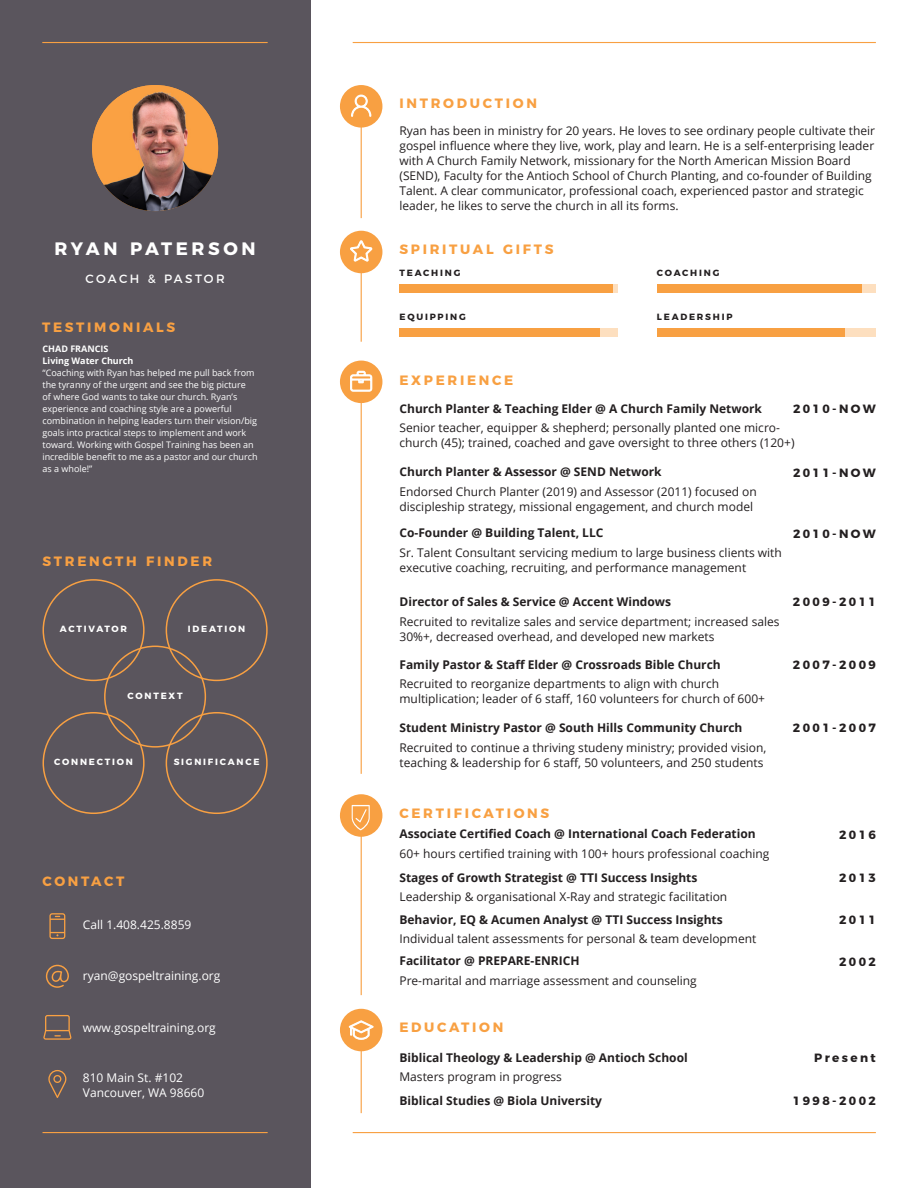
<style>
.page{position:relative;width:918px;height:1188px;background:#fff}
.page>*{position:absolute;margin:0;border:0;box-sizing:border-box;transform-origin:0 0}
.t1{font:700 18px "Montserrat";letter-spacing:.2em;color:#fff}
.Body{font:700 13.5px "Montserrat";letter-spacing:.2em;color:#f8a042}
.Body-2{font:12px/15px "Open Sans";color:#231f20}
.Body-3{font:700 12px "Open Sans";color:#231f20}
.t2{font:12px/15px "Open Sans";color:#fff}
.Body-4{font:700 12px "Montserrat";letter-spacing:.2em;color:#231f20}
.t3{font:12px "Montserrat";letter-spacing:.185em;color:#fff}
.Body-5{font:9px/12px "Open Sans";color:#fff}
.Body-6{font:700 9px "Montserrat";letter-spacing:.2em;color:#fff}
.Body-7{font:700 9px "Montserrat";letter-spacing:.2em;color:#231f20}
.Body-8{font:700 9px "Open Sans";color:#fff}
</style>
<div class="page">
<div style="left:0;top:0;width:310px;height:1188px;background:#5a555d"></div>
<hr style="left:43px;top:1132px;width:225px;height:1px;background:#f8a042">
<hr style="left:353px;top:42px;width:523px;height:1px;background:#f8a042">
<hr style="left:353px;top:1132px;width:523px;height:1px;background:#f8a042">
<svg style="left:43px;top:1015px;width:28px;height:25px"></svg>
<svg style="left:48px;top:1070px;width:18px;height:28px"></svg>
<svg style="left:46px;top:965px;width:23px;height:23px"></svg>
<svg style="left:49px;top:913px;width:16px;height:26px"></svg>
<img style="left:92px;top:85px;width:126px;height:126px;border-radius:63px">
<hr style="left:42px;top:42px;width:226px;height:1px;background:#f8a042">
<div style="left:43px;top:579px;width:102px;height:102px;border:2px solid #f8a042;border-radius:50%"></div>
<div style="left:43px;top:712px;width:102px;height:102px;border:2px solid #f8a042;border-radius:50%"></div>
<div style="left:166px;top:579px;width:102px;height:102px;border:2px solid #f8a042;border-radius:50%"></div>
<div style="left:104px;top:646px;width:102px;height:102px;border:2px solid #f8a042;border-radius:50%"></div>
<div style="left:166px;top:712px;width:102px;height:102px;border:2px solid #f8a042;border-radius:50%"></div>
<div style="left:340px;top:85px;width:42px;height:43px;background:#f8a042;border-radius:50%"></div>
<hr style="left:361px;top:124px;width:1px;height:94px;background:#f8a042">
<svg style="left:351px;top:95px;width:20px;height:22px"></svg>
<div style="left:340px;top:231px;width:42px;height:42px;background:#f8a042;border-radius:50%"></div>
<hr style="left:361px;top:270px;width:1px;height:72px;background:#f8a042">
<svg style="left:350px;top:240px;width:23px;height:22px"></svg>
<div style="left:399px;top:284px;width:219px;height:9px;background:#fddfbf"></div>
<div style="left:399px;top:284px;width:214px;height:9px;background:#f8a042"></div>
<div style="left:657px;top:284px;width:219px;height:9px;background:#fddfbf"></div>
<div style="left:657px;top:284px;width:204px;height:9px;background:#f8a042"></div>
<div style="left:399px;top:328px;width:219px;height:9px;background:#fddfbf"></div>
<div style="left:399px;top:328px;width:201px;height:9px;background:#f8a042"></div>
<div style="left:657px;top:328px;width:219px;height:9px;background:#fddfbf"></div>
<div style="left:657px;top:328px;width:187px;height:9px;background:#f8a042"></div>
<div style="left:340px;top:1009px;width:42px;height:42px;background:#f8a042;border-radius:50%"></div>
<hr style="left:361px;top:1048px;width:1px;height:65px;background:#f8a042">
<svg style="left:349px;top:1020px;width:25px;height:20px"></svg>
<div style="left:340px;top:794px;width:42px;height:43px;background:#f8a042;border-radius:50%"></div>
<hr style="left:361px;top:834px;width:1px;height:161px;background:#f8a042">
<svg style="left:352px;top:805px;width:18px;height:25px"></svg>
<div style="left:340px;top:361px;width:42px;height:42px;background:#f8a042;border-radius:50%"></div>
<hr style="left:361px;top:402px;width:1px;height:372px;background:#f8a042">
<svg style="left:350px;top:371px;width:22px;height:21px"></svg>
<p class="Body" style="left:399px;top:92px;width:139px">INTRODUCTION</p>
<p class="Body-2" style="left:399px;top:123px;width:477px">Ryan has been in ministry for 20 years. He loves to see ordinary people cultivate their gospel influence where they live, work, play and learn. He is a self-enterprising leader with A Church Family Network, missionary for the North American Mission Board (SEND), Faculty for the Antioch School of Church Planting, and co-founder of Building Talent. A clear communicator, professional coach, experienced pastor and strategic leader, he likes to serve the church in all its forms.</p>
<p class="Body" style="left:399px;top:238px;width:155px">SPIRITUAL GIFTS</p>
<p class="Body-7" style="left:399px;top:265px;width:62px">TEACHING</p>
<p class="Body-7" style="left:657px;top:265px;width:64px">COACHING</p>
<p class="Body-7" style="left:399px;top:309px;width:68px">EQUIPPING</p>
<p class="Body-7" style="left:657px;top:309px;width:77px">LEADERSHIP</p>
<h1 class="t1" style="left:54px;top:234px;width:203px">RYAN PATERSON</h1>
<p class="t3" style="left:86px;top:269px;width:141px">COACH &amp; PASTOR</p>
<p class="Body" style="left:42px;top:317px;width:135px">TESTIMONIALS</p>
<p class="Body-8" style="left:43px;top:343px;width:67px">CHAD FRANCIS</p>
<p class="Body-8" style="left:43px;top:355px;width:93px">Living Water Church</p>
<p class="Body-5" style="left:43px;top:367px;width:217px">“Coaching with Ryan has helped me pull back from the tyranny of the urgent and see the big picture<br>of where God wants to take our church. Ryan’s experience and coaching style are a powerful combination in helping leaders turn their vision/big goals into practical steps to implement and work toward. Working with Gospel Training has been an incredible benefit to me as a pastor and our church as a whole!”</p>
<p class="Body" style="left:399px;top:369px;width:115px">EXPERIENCE</p>
<p class="Body-3" style="left:399px;top:400px;width:364px">Church Planter &amp; Teaching Elder @ A Church Family Network</p>
<p class="Body-2" style="left:399px;top:420px;width:397px">Senior teacher, equipper &amp; shepherd; personally planted one micro&shy;church (45); trained, coached and gave oversight to three others (120+)</p>
<p class="Body-4" style="left:793px;top:399px;width:84px">2010-NOW</p>
<p class="Body-3" style="left:399px;top:464px;width:264px">Church Planter &amp; Assessor @ SEND Network</p>
<p class="Body-2" style="left:399px;top:484px;width:359px">Endorsed Church Planter (2019) and Assessor (2011) focused on discipleship strategy, missional engagement, and church model</p>
<p class="Body-4" style="left:793px;top:463px;width:84px">2011-NOW</p>
<p class="Body" style="left:43px;top:551px;width:171px">STRENGTH FINDER</p>
<p class="Body-6" style="left:60px;top:622px;width:69px">ACTIVATOR</p>
<p class="Body-6" style="left:188px;top:622px;width:59px">IDEATION</p>
<p class="Body-6" style="left:128px;top:688px;width:56px">CONTEXT</p>
<p class="Body-6" style="left:54px;top:755px;width:80px">CONNECTION</p>
<p class="Body-6" style="left:174px;top:755px;width:87px">SIGNIFICANCE</p>
<p class="Body" style="left:43px;top:870px;width:83px">CONTACT</p>
<p class="t2" style="left:83px;top:916px;width:110px">Call 1.408.425.8859</p>
<p class="t2" style="left:83px;top:968px;width:139px">ryan@gospeltraining.org</p>
<p class="t2" style="left:83px;top:1019px;width:134px">www.gospeltraining.org</p>
<p class="t2" style="left:83px;top:1070px;width:123px">810 Main St. #102<br>Vancouver, WA 98660</p>
<p class="Body-3" style="left:399px;top:524px;width:206px">Co-Founder @ Building Talent, LLC</p>
<p class="Body-2" style="left:399px;top:545px;width:384px">Sr. Talent Consultant servicing medium to large business clients with executive coaching, recruiting, and performance management</p>
<p class="Body-3" style="left:399px;top:593px;width:273px">Director of Sales &amp; Service @ Accent Windows</p>
<p class="Body-2" style="left:399px;top:613px;width:382px">Recruited to revitalize sales and service department; increased sales<br>30%+, decreased overhead, and developed new markets</p>
<p class="Body-3" style="left:399px;top:656px;width:323px">Family Pastor &amp; Staff Elder @ Crossroads Bible Church</p>
<p class="Body-2" style="left:399px;top:676px;width:367px">Recruited to reorganize departments to align with church multiplication; leader of 6 staff, 160 volunteers for church of 600+</p>
<p class="Body-3" style="left:399px;top:719px;width:345px">Student Ministry Pastor @ South Hills Community Church</p>
<p class="Body-2" style="left:399px;top:739px;width:369px">Recruited to continue a thriving studeny ministry; provided vision, teaching &amp; leadership for 6 staff, 50 volunteers, and 250 students</p>
<p class="Body-4" style="left:793px;top:523px;width:84px">2010-NOW</p>
<p class="Body-4" style="left:793px;top:592px;width:84px">2009-2011</p>
<p class="Body-4" style="left:793px;top:655px;width:84px">2007-2009</p>
<p class="Body-4" style="left:793px;top:718px;width:84px">2001-2007</p>
<p class="Body" style="left:399px;top:802px;width:151px">CERTIFICATIONS</p>
<p class="Body-3" style="left:399px;top:826px;width:358px">Associate Certified Coach @ International Coach Federation</p>
<p class="Body-2" style="left:399px;top:846px;width:371px">60+ hours certified training with 100+ hours professional coaching</p>
<p class="Body-3" style="left:399px;top:869px;width:299px">Stages of Growth Strategist @ TTI Success Insights</p>
<p class="Body-2" style="left:399px;top:889px;width:329px">Leadership &amp; organisational X-Ray and strategic facilitation</p>
<p class="Body-3" style="left:399px;top:911px;width:325px">Behavior, EQ &amp; Acumen Analyst @ TTI Success Insights</p>
<p class="Body-2" style="left:399px;top:931px;width:359px">Individual talent assessments for personal &amp; team development</p>
<p class="Body-3" style="left:399px;top:952px;width:182px">Facilitator @ PREPARE-ENRICH</p>
<p class="Body-2" style="left:399px;top:973px;width:299px">Pre-marital and marriage assessment and counseling</p>
<p class="Body" style="left:399px;top:1016px;width:106px">EDUCATION</p>
<p class="Body-3" style="left:399px;top:1049px;width:290px">Biblical Theology &amp; Leadership @ Antioch School</p>
<p class="Body-2" style="left:399px;top:1069px;width:164px">Masters program in progress</p>
<p class="Body-4" style="left:839px;top:825px;width:38px">2016</p>
<p class="Body-4" style="left:839px;top:868px;width:38px">2013</p>
<p class="Body-4" style="left:839px;top:910px;width:38px">2011</p>
<p class="Body-4" style="left:839px;top:951px;width:38px">2002</p>
<p class="Body-4" style="left:814px;top:1048px;width:63px">Present</p>
<p class="Body-3" style="left:399px;top:1092px;width:204px">Biblical Studies @ Biola University</p>
<p class="Body-4" style="left:793px;top:1091px;width:84px">1998-2002</p>
</div>
